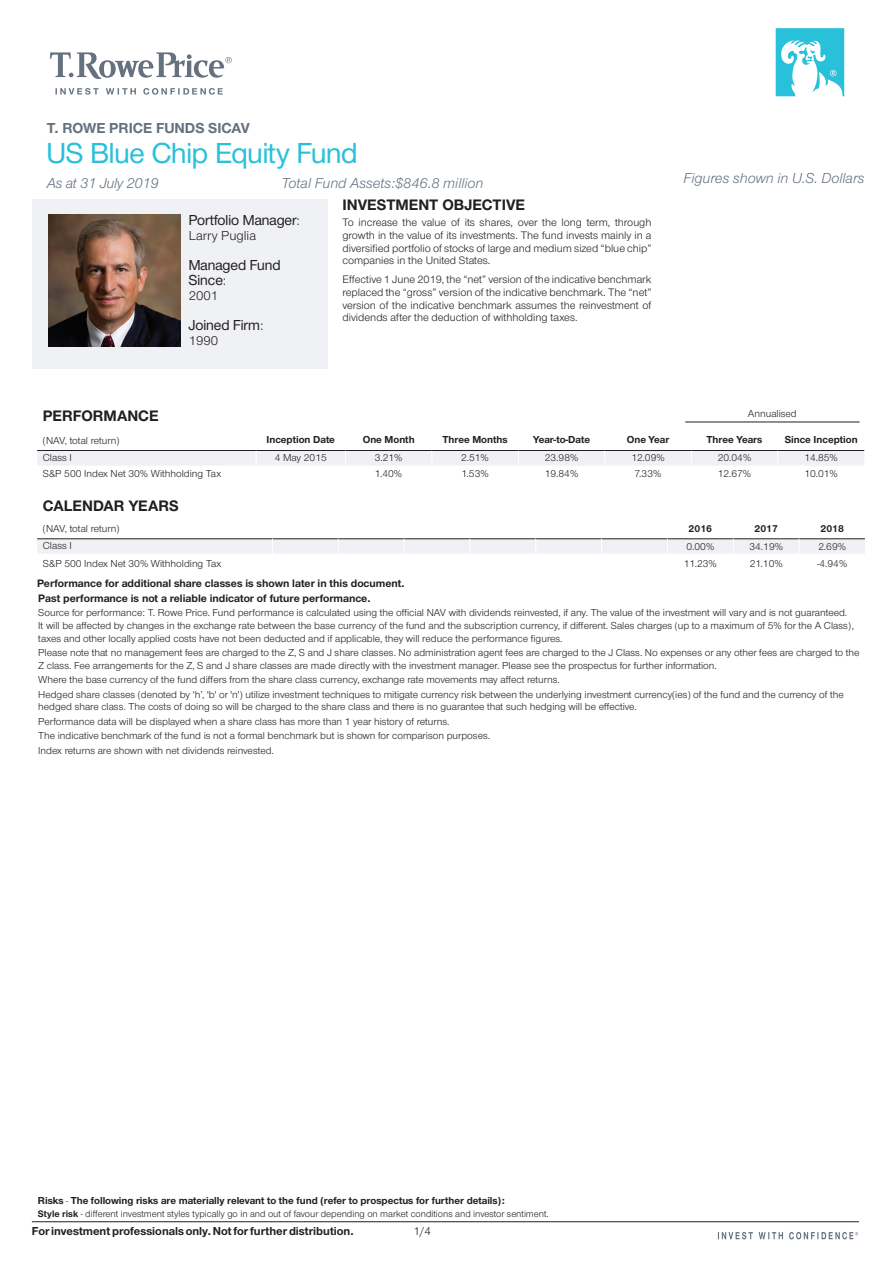
<style>
.page{position:relative;width:893px;height:1263px;background:#fff}
.page>*{position:absolute;margin:0;border:0;box-sizing:border-box;transform-origin:0 0}
.t1{font:500 30px "Nimbus San Nov D";letter-spacing:-.005em;color:#29c0da}
.t2{font:700 15.75px "Nimbus San Nov";color:#231f20}
.t3{font:italic 15px "Nimbus San Nov";color:#65717f}
.t4{font:500 15px/15px "Nimbus San Nov D";color:#231f20}
.t5{font:700 15px "Nimbus San Nov";color:#65717f}
.t6{font:13.5px "Nimbus San Nov";color:#231f20}
.t7{font:700 12px "Nimbus San Nov";color:#231f20}
.t8{font:12px "Nimbus San Nov";color:#231f20}
.t9{font:11.25px/12.8px "Nimbus San Nov";color:#231f20;text-align:justify}
.t10{font:700 11.25px/15px "Nimbus San Nov";color:#231f20}
.t11{font:10.5px/14.4px "Nimbus San Nov";color:#231f20}
.t12{font:700 10.5px "Nimbus San Nov";color:#231f20}
.t13{font:9.75px "Nimbus San Nov";color:#231f20}
.s1{font-family:"Nimbus San Nov";font-weight:400;font-size:13.5px}
.s2{font-weight:400;font-size:9.75px}
.s3{font-weight:700}
</style>
<div class="page">
<svg style="left:55px;top:88px;width:168px;height:7px"></svg>
<svg style="left:50px;top:52px;width:182px;height:27px"></svg>
<svg style="left:776px;top:28px;width:68px;height:68px"></svg>
<svg style="left:718px;top:1232px;width:140px;height:7px"></svg>
<hr style="left:32px;top:1221px;width:827px;height:1px;background:#231f20">
<hr style="left:685px;top:422px;width:175px;height:1px;background:#231f20">
<svg style="left:37px;top:450px;width:827px;height:16px"></svg>
<svg style="left:37px;top:538px;width:828px;height:16px"></svg>
<div style="left:32px;top:200px;width:295px;height:169px;background:#eff1f4"></div>
<img style="left:49px;top:215px;width:131px;height:132px">
<h3 class="t5" style="left:47px;top:119px;width:205px">T. ROWE PRICE FUNDS SICAV</h3>
<h1 class="t1" style="left:47px;top:135px;width:312px">US Blue Chip Equity Fund</h1>
<h3 class="t3" style="left:47px;top:174px;width:113px">As at 31 July 2019</h3>
<h3 class="t3" style="left:281px;top:174px;width:203px">Total Fund Assets:$846.8 million</h3>
<h3 class="t4" style="left:189px;top:212px;width:113px">Portfolio Manager<span class="s1">:</span></h3>
<p class="t6" style="left:189px;top:228px;width:69px">Larry Puglia</p>
<h3 class="t4" style="left:189px;top:257px;width:93px">Managed Fund<br>Since<span class="s1">:</span></h3>
<p class="t6" style="left:189px;top:288px;width:31px">2001</p>
<h3 class="t4" style="left:189px;top:317px;width:76px">Joined Firm<span class="s1">:</span></h3>
<p class="t6" style="left:189px;top:333px;width:31px">1990</p>
<h2 class="t2" style="left:342px;top:196px;width:184px">INVESTMENT OBJECTIVE</h2>
<p class="t9" style="left:342px;top:216px;width:310px">To increase the value of its shares, over the long term, through growth in the value of its investments. The fund invests mainly in a diversified portfolio of stocks of large and medium sized “blue chip” companies in the United States.</p>
<p class="t9" style="left:342px;top:273px;width:311px">Effective 1 June 2019, the “net” version of the indicative benchmark replaced the “gross” version of the indicative benchmark. The “net” version of the indicative benchmark assumes the reinvestment of dividends after the deduction of withholding taxes.</p>
<h3 class="t3" style="left:684px;top:170px;width:182px">Figures shown in U.S. Dollars</h3>
<h2 class="t2" style="left:43px;top:407px;width:117px">PERFORMANCE</h2>
<p class="t11" style="left:748px;top:407px;width:50px">Annualised</p>
<p class="t11" style="left:43px;top:433px;width:78px">(NAV, total return)</p>
<p class="t12" style="left:267px;top:433px;width:70px">Inception Date</p>
<p class="t12" style="left:363px;top:433px;width:53px">One Month</p>
<p class="t12" style="left:443px;top:433px;width:67px">Three Months</p>
<p class="t12" style="left:533px;top:433px;width:58px">Year-to-Date</p>
<p class="t12" style="left:627px;top:433px;width:44px">One Year</p>
<p class="t12" style="left:707px;top:433px;width:57px">Three Years</p>
<p class="t12" style="left:785px;top:433px;width:74px">Since Inception</p>
<p class="t11" style="left:43px;top:451px;width:31px">Class I</p>
<p class="t11" style="left:275px;top:451px;width:54px">4 May 2015</p>
<p class="t11" style="left:375px;top:451px;width:29px">3.21%</p>
<p class="t11" style="left:461px;top:451px;width:29px">2.51%</p>
<p class="t11" style="left:545px;top:451px;width:35px">23.98%</p>
<p class="t11" style="left:631px;top:451px;width:35px">12.09%</p>
<p class="t11" style="left:718px;top:451px;width:35px">20.04%</p>
<p class="t11" style="left:804px;top:451px;width:35px">14.85%</p>
<p class="t11" style="left:43px;top:466px;width:180px">S&amp;P 500 Index Net 30% Withholding Tax</p>
<p class="t11" style="left:375px;top:466px;width:29px">1.40%</p>
<p class="t11" style="left:461px;top:466px;width:29px">1.53%</p>
<p class="t11" style="left:545px;top:466px;width:35px">19.84%</p>
<p class="t11" style="left:635px;top:466px;width:28px">7.33%</p>
<p class="t11" style="left:718px;top:466px;width:35px">12.67%</p>
<p class="t11" style="left:804px;top:466px;width:35px">10.01%</p>
<h2 class="t2" style="left:43px;top:496px;width:137px">CALENDAR YEARS</h2>
<p class="t11" style="left:43px;top:522px;width:78px">(NAV, total return)</p>
<p class="t12" style="left:689px;top:522px;width:25px">2016</p>
<p class="t12" style="left:754px;top:522px;width:25px">2017</p>
<p class="t12" style="left:820px;top:522px;width:25px">2018</p>
<p class="t11" style="left:43px;top:539px;width:31px">Class I</p>
<p class="t11" style="left:686px;top:539px;width:29px">0.00%</p>
<p class="t11" style="left:749px;top:539px;width:35px">34.19%</p>
<p class="t11" style="left:818px;top:539px;width:29px">2.69%</p>
<p class="t11" style="left:43px;top:556px;width:180px">S&amp;P 500 Index Net 30% Withholding Tax</p>
<p class="t11" style="left:684px;top:556px;width:35px">11.23%</p>
<p class="t11" style="left:750px;top:556px;width:35px">21.10%</p>
<p class="t11" style="left:817px;top:556px;width:32px">-4.94%</p>
<p class="t10" style="left:37px;top:576px;width:369px">Performance for additional share classes is shown later in this document.<br>Past performance is not a reliable indicator of future performance.</p>
<p class="t11" style="left:38px;top:607px;width:817px;line-height:12.6px">Source for performance: T. Rowe Price. Fund performance is calculated using the official NAV with dividends reinvested, if any. The value of the investment will vary and is not guaranteed.<br>It will be affected by changes in the exchange rate between the base currency of the fund and the subscription currency, if different. Sales charges (up to a maximum of 5% for the A Class), taxes and other locally applied costs have not been deducted and if applicable, they will reduce the performance figures.</p>
<p class="t11" style="left:38px;top:646px;width:823px;line-height:12.6px">Please note that no management fees are charged to the Z, S and J share classes. No administration agent fees are charged to the J Class. No expenses or any other fees are charged to the<br>Z class. Fee arrangements for the Z, S and J share classes are made directly with the investment manager. Please see the prospectus for further information.</p>
<p class="t11" style="left:38px;top:672px;width:807px">Where the base currency of the fund differs from the share class currency, exchange rate movements may affect returns.<br>Hedged share classes (denoted by ‘h’, 'b' or 'n') utilize investment techniques to mitigate currency risk between the underlying investment currency(ies) of the fund and the currency of the</p>
<p class="t11" style="left:38px;top:699px;width:600px">hedged share class. The costs of doing so will be charged to the share class and there is no guarantee that such hedging will be effective.<br>Performance data will be displayed when a share class has more than 1 year history of returns.<br>The indicative benchmark of the fund is not a formal benchmark but is shown for comparison purposes.<br>Index returns are shown with net dividends reinvested.</p>
<p class="t12" style="left:38px;top:1195px;width:468px">Risks <span class="s2">-</span> The following risks are materially relevant to the fund (refer to prospectus for further details):</p>
<p class="t13" style="left:38px;top:1208px;width:512px"><span class="s3">Style risk</span> - different investment styles typically go in and out of favour depending on market conditions and investor sentiment.</p>
<p class="t7" style="left:32px;top:1224px;width:323px">For investment professionals only. Not for further distribution.</p>
<p class="t8" style="left:414px;top:1224px;width:19px">1/4</p>
</div>
